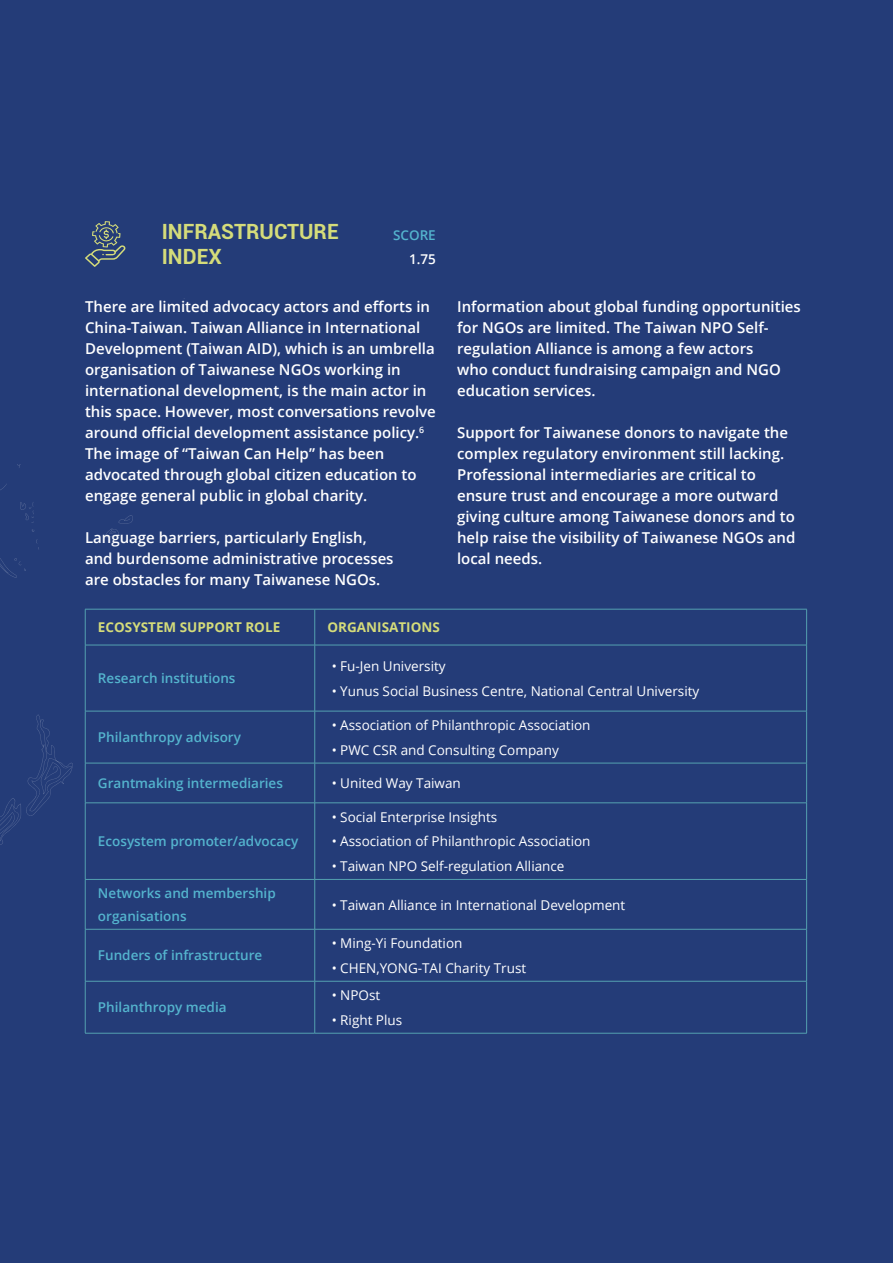
<style>
.page{position:relative;width:893px;height:1263px;background:#243c78}
.page>*{position:absolute;margin:0;border:0;box-sizing:border-box;transform-origin:0 0}
.t1{font:700 21px/25.2px "Roboto";color:#d5dc7a}
.t2{font:600 15px/21px "Open Sans";color:#fff}
.t3{font:13.5px "Open Sans";color:#fff}
.t4{font:600 13.5px/22.5px "Open Sans";color:#54b4ce}
.t5{font:700 13.5px "Open Sans";color:#d5dc7a}
.t6{font:600 13.5px "Open Sans";color:#fff}
</style>
<div class="page">
<svg style="left:20px;top:502px;width:14px;height:21px"></svg>
<svg style="left:0;top:558px;width:26px;height:20px"></svg>
<svg style="left:105px;top:515px;width:28px;height:23px"></svg>
<svg style="left:0;top:714px;width:73px;height:131px"></svg>
<hr style="left:85px;top:609px;width:230px;height:1px;background:#54a1b0">
<hr style="left:85px;top:609px;width:1px;height:36px;background:#54a1b0">
<hr style="left:315px;top:609px;width:492px;height:1px;background:#54a1b0">
<hr style="left:314px;top:609px;width:1px;height:36px;background:#54a1b0">
<hr style="left:806px;top:609px;width:1px;height:36px;background:#54a1b0">
<hr style="left:85px;top:645px;width:230px;height:1px;background:#54a1b0">
<hr style="left:85px;top:645px;width:1px;height:66px;background:#54a1b0">
<hr style="left:315px;top:645px;width:492px;height:1px;background:#54a1b0">
<hr style="left:314px;top:645px;width:1px;height:66px;background:#54a1b0">
<hr style="left:806px;top:645px;width:1px;height:66px;background:#54a1b0">
<hr style="left:85px;top:711px;width:230px;height:1px;background:#54a1b0">
<hr style="left:85px;top:711px;width:1px;height:52px;background:#54a1b0">
<hr style="left:315px;top:711px;width:492px;height:1px;background:#54a1b0">
<hr style="left:314px;top:711px;width:1px;height:52px;background:#54a1b0">
<hr style="left:806px;top:711px;width:1px;height:52px;background:#54a1b0">
<hr style="left:85px;top:763px;width:230px;height:1px;background:#54a1b0">
<hr style="left:85px;top:763px;width:1px;height:40px;background:#54a1b0">
<hr style="left:315px;top:763px;width:492px;height:1px;background:#54a1b0">
<hr style="left:314px;top:763px;width:1px;height:40px;background:#54a1b0">
<hr style="left:806px;top:763px;width:1px;height:40px;background:#54a1b0">
<hr style="left:85px;top:802px;width:230px;height:1px;background:#54a1b0">
<hr style="left:85px;top:803px;width:1px;height:76px;background:#54a1b0">
<hr style="left:315px;top:802px;width:492px;height:1px;background:#54a1b0">
<hr style="left:314px;top:803px;width:1px;height:76px;background:#54a1b0">
<hr style="left:806px;top:803px;width:1px;height:76px;background:#54a1b0">
<hr style="left:85px;top:879px;width:230px;height:1px;background:#54a1b0">
<hr style="left:85px;top:880px;width:1px;height:49px;background:#54a1b0">
<hr style="left:315px;top:879px;width:492px;height:1px;background:#54a1b0">
<hr style="left:314px;top:880px;width:1px;height:49px;background:#54a1b0">
<hr style="left:806px;top:880px;width:1px;height:49px;background:#54a1b0">
<hr style="left:85px;top:929px;width:230px;height:1px;background:#54a1b0">
<hr style="left:85px;top:929px;width:1px;height:52px;background:#54a1b0">
<hr style="left:315px;top:929px;width:492px;height:1px;background:#54a1b0">
<hr style="left:314px;top:929px;width:1px;height:52px;background:#54a1b0">
<hr style="left:806px;top:929px;width:1px;height:52px;background:#54a1b0">
<hr style="left:85px;top:981px;width:230px;height:1px;background:#54a1b0">
<hr style="left:85px;top:981px;width:1px;height:52px;background:#54a1b0">
<hr style="left:315px;top:981px;width:492px;height:1px;background:#54a1b0">
<hr style="left:314px;top:981px;width:1px;height:52px;background:#54a1b0">
<hr style="left:806px;top:981px;width:1px;height:52px;background:#54a1b0">
<hr style="left:85px;top:1033px;width:230px;height:1px;background:#54a1b0">
<hr style="left:315px;top:1033px;width:492px;height:1px;background:#54a1b0">
<svg style="left:85px;top:221px;width:41px;height:46px"></svg>
<h1 class="t1" style="left:162px;top:219px;width:178px">INFRASTRUCTURE<br>INDEX</h1>
<p class="t4" style="left:393px;top:223px;width:44px">SCORE</p>
<p class="t6" style="left:409px;top:250px;width:28px">1.75</p>
<p class="t2" style="left:85px;top:296px;width:352px">There are limited advocacy actors and efforts in China-Taiwan. Taiwan Alliance in International Development (Taiwan AID), which is an umbrella organisation of Taiwanese NGOs working in international development, is the main actor in this space. However, most conversations revolve around official development assistance policy.<sup>6<br></sup>The image of “Taiwan Can Help” has been advocated through global citizen education to engage general public in global charity.</p>
<p class="t2" style="left:85px;top:527px;width:310px">Language barriers, particularly English, and burdensome administrative processes are obstacles for many Taiwanese NGOs.</p>
<p class="t5" style="left:98px;top:618px;width:184px">ECOSYSTEM SUPPORT ROLE</p>
<p class="t5" style="left:327px;top:618px;width:114px">ORGANISATIONS</p>
<p class="t2" style="left:457px;top:296px;width:345px">Information about global funding opportunities for NGOs are limited. The Taiwan NPO Self&shy;regulation Alliance is among a few actors<br>who conduct fundraising campaign and NGO education services.</p>
<p class="t2" style="left:457px;top:422px;width:340px">Support for Taiwanese donors to navigate the complex regulatory environment still lacking.<br>Professional intermediaries are critical to ensure trust and encourage a more outward giving culture among Taiwanese donors and to help raise the visibility of Taiwanese NGOs and local needs.</p>
<p class="t4" style="left:98px;top:667px;width:139px">Research institutions</p>
<p class="t4" style="left:98px;top:726px;width:145px">Philanthropy advisory</p>
<p class="t3" style="left:332px;top:656px;width:115px">• Fu-Jen University</p>
<p class="t3" style="left:332px;top:681px;width:369px">• Yunus Social Business Centre, National Central University</p>
<p class="t3" style="left:332px;top:715px;width:260px">• Association of Philanthropic Association</p>
<p class="t3" style="left:332px;top:740px;width:229px">• PWC CSR and Consulting Company</p>
<p class="t4" style="left:98px;top:772px;width:187px">Grantmaking intermediaries</p>
<p class="t3" style="left:332px;top:774px;width:131px">• United Way Taiwan</p>
<p class="t4" style="left:98px;top:830px;width:202px">Ecosystem promoter/advocacy</p>
<p class="t3" style="left:332px;top:807px;width:167px">• Social Enterprise Insights</p>
<p class="t3" style="left:332px;top:832px;width:260px">• Association of Philanthropic Association</p>
<p class="t3" style="left:332px;top:856px;width:234px">• Taiwan NPO Self-regulation Alliance</p>
<p class="t4" style="left:98px;top:882px;width:179px">Networks and membership organisations</p>
<p class="t3" style="left:332px;top:895px;width:295px">• Taiwan Alliance in International Development</p>
<p class="t4" style="left:98px;top:944px;width:166px">Funders of infrastructure</p>
<p class="t3" style="left:332px;top:934px;width:132px">• Ming-Yi Foundation</p>
<p class="t3" style="left:332px;top:958px;width:196px">• CHEN,YONG-TAI Charity Trust</p>
<p class="t4" style="left:98px;top:996px;width:130px">Philanthropy media</p>
<p class="t3" style="left:332px;top:986px;width:50px">• NPOst</p>
<p class="t3" style="left:332px;top:1010px;width:72px">• Right Plus</p>
</div>
